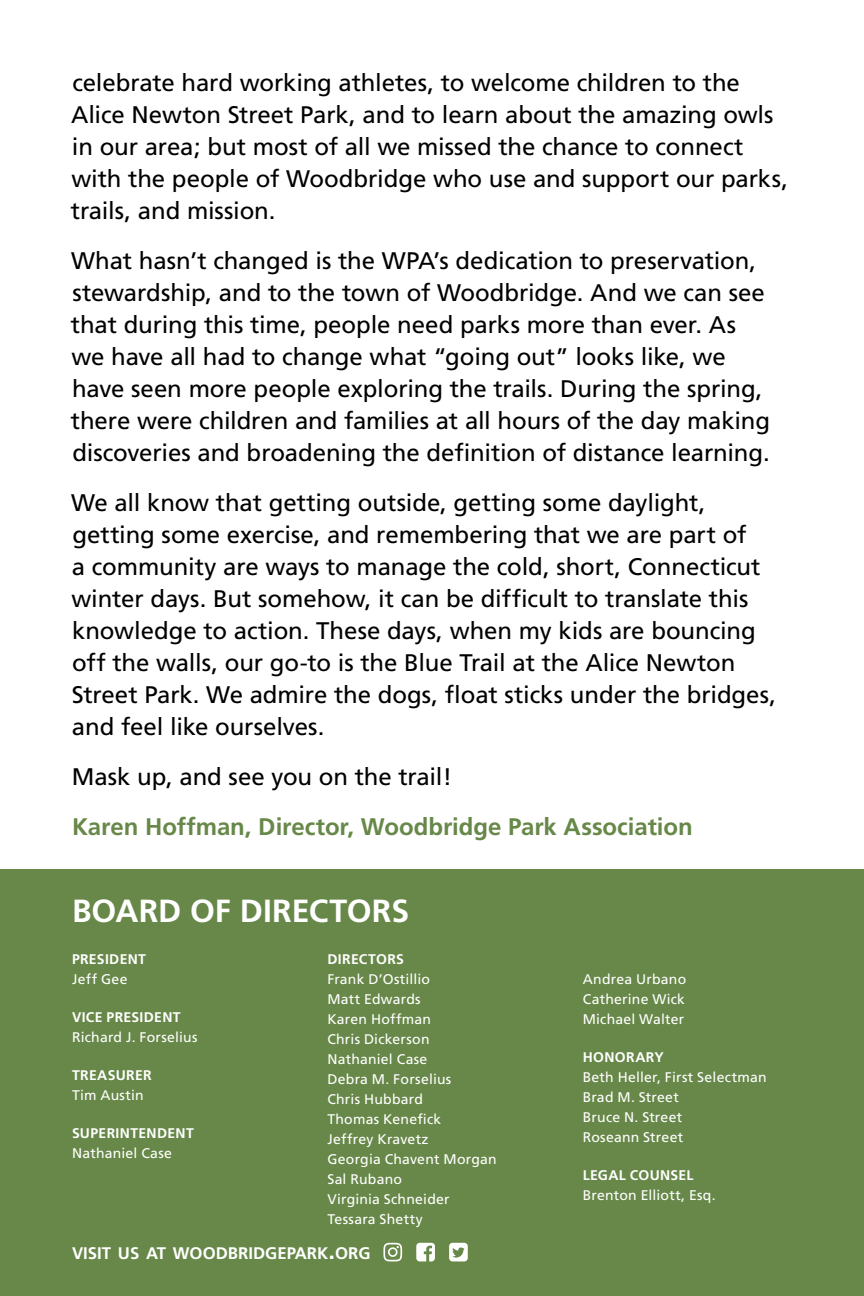
<style>
.page{position:relative;width:864px;height:1296px;background:#fff}
.page>*{position:absolute;margin:0;border:0;box-sizing:border-box;transform-origin:0 0}
.t1{font:700 32px "Frutiger";letter-spacing:-.005em;color:#fff}
.t2{font:24px/32px "Frutiger";letter-spacing:-.005em;color:#000}
.t3{font:700 24px "Frutiger";color:#678848}
.t4{font:700 16.8px "Frutiger";color:#fff}
.t5{font:14px/20px "Frutiger";letter-spacing:.015em;color:#fff}
.t6{font:700 14px "Frutiger";letter-spacing:.025em;color:#fff}
.s1{font-size:24px}
</style>
<div class="page">
<hr style="left:863px;top:0;width:1px;height:453px;background:#939598">
<div style="left:0;top:870px;width:864px;height:426px;background:#678848"></div>
<svg style="left:383px;top:1243px;width:85px;height:18px"></svg>
<p class="t2" style="left:71px;top:66px;width:719px">celebrate hard working athletes, to welcome children to the Alice Newton Street Park, and to learn about the amazing owls in our area; but most of all we missed the chance to connect with the people of Woodbridge who use and support our parks, trails, and mission.</p>
<p class="t2" style="left:71px;top:244px;width:701px">What hasn’t changed is the WPA’s dedication to preservation, stewardship, and to the town of Woodbridge. And we can see that during this time, people need parks more than ever. As we have all had to change what “going out” looks like, we have seen more people exploring the trails. During the spring, there were children and families at all hours of the day making discoveries and broadening the definition of distance learning.</p>
<p class="t2" style="left:71px;top:486px;width:707px">We all know that getting outside, getting some daylight, getting some exercise, and remembering that we are part of<br>a community are ways to manage the cold, short, Connecticut winter days. But somehow, it can be difficult to translate this knowledge to action. These days, when my kids are bouncing off the walls, our go-to is the Blue Trail at the Alice Newton Street Park. We admire the dogs, float sticks under the bridges, and feel like ourselves.</p>
<p class="t2" style="left:72px;top:760px;width:382px">Mask up, and see you on the trail!</p>
<p class="t3" style="left:72px;top:812px;width:622px">Karen Hoffman, Director, Woodbridge Park Association</p>
<h1 class="t1" style="left:72px;top:892px;width:339px">BOARD OF DIRECTORS</h1>
<p class="t6" style="left:72px;top:951px;width:76px">PRESIDENT</p>
<p class="t5" style="left:72px;top:969px;width:57px">Jeff Gee</p>
<p class="t6" style="left:72px;top:1009px;width:110px">VICE PRESIDENT</p>
<p class="t5" style="left:72px;top:1027px;width:127px">Richard J. Forselius</p>
<p class="t6" style="left:72px;top:1067px;width:81px">TREASURER</p>
<p class="t5" style="left:72px;top:1085px;width:73px">Tim Austin</p>
<p class="t6" style="left:72px;top:1125px;width:123px">SUPERINTENDENT</p>
<p class="t5" style="left:72px;top:1143px;width:102px">Nathaniel Case</p>
<p class="t6" style="left:327px;top:951px;width:78px">DIRECTORS</p>
<p class="t5" style="left:327px;top:969px;width:171px">Frank D’Ostillio<br>Matt Edwards<br>Karen Hoffman<br>Chris Dickerson<br>Nathaniel Case<br>Debra M. Forselius<br>Chris Hubbard<br>Thomas Kenefick<br>Jeffrey Kravetz<br>Georgia Chavent Morgan<br>Sal Rubano<br>Virginia Schneider<br>Tessara Shetty</p>
<p class="t5" style="left:583px;top:969px;width:105px;text-align:justify">Andrea Urbano Catherine Wick Michael Walter</p>
<p class="t6" style="left:583px;top:1049px;width:83px">HONORARY</p>
<p class="t5" style="left:583px;top:1067px;width:185px">Beth Heller, First Selectman<br>Brad M. Street<br>Bruce N. Street<br>Roseann Street</p>
<p class="t6" style="left:583px;top:1167px;width:112px">LEGAL COUNSEL</p>
<p class="t5" style="left:583px;top:1185px;width:134px">Brenton Elliott, Esq.</p>
<p class="t4" style="left:72px;top:1244px;width:19px">VISIT</p>
<p class="t4" style="left:118px;top:1244px;width:70px">USATWOOD</p>
<p class="t4" style="left:228px;top:1244px;width:60px">BRIDGEPAR</p>
<p class="t4" style="left:317px;top:1244px;width:55px">K<span class="s1">.</span>ORG</p>
</div>
